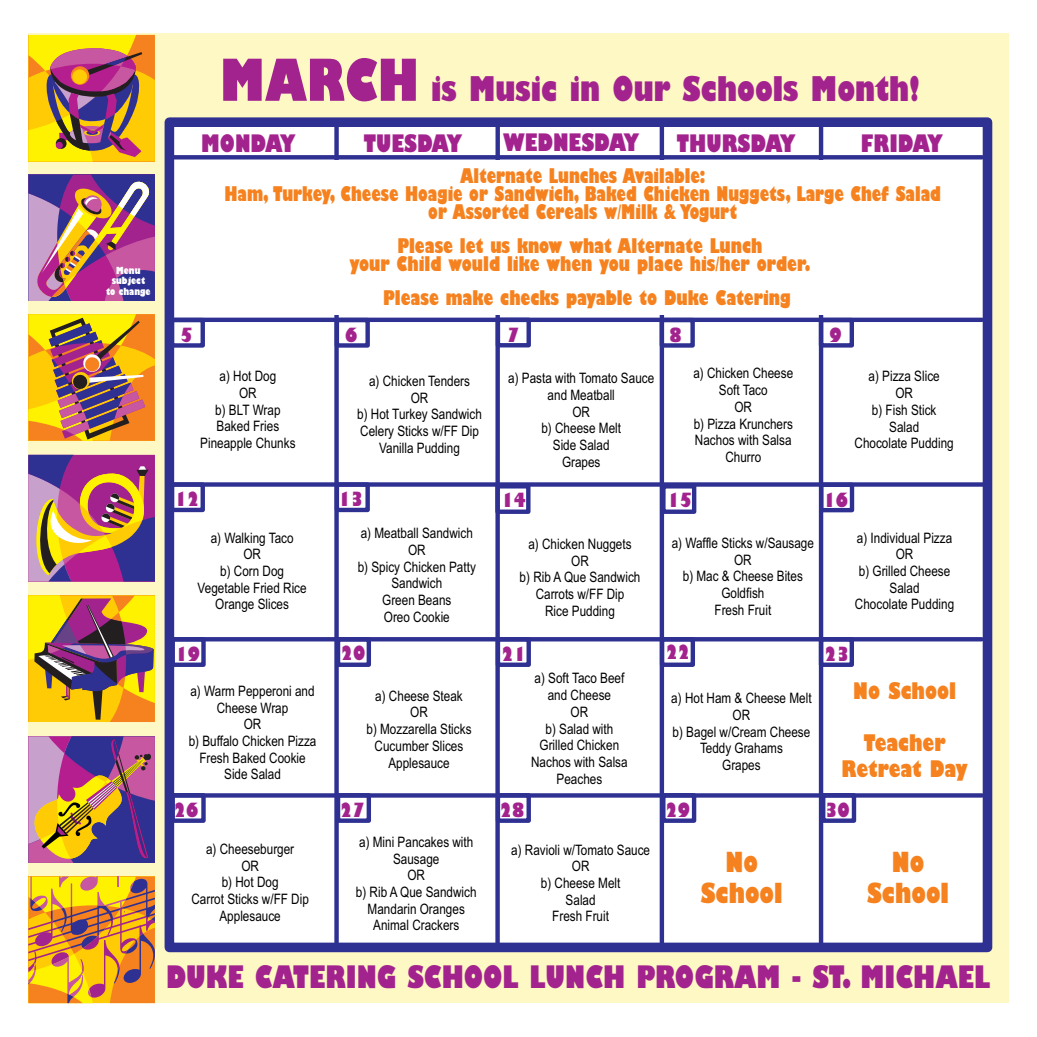
<style>
.page{position:relative;width:1037px;height:1037px;background:#fff}
.page>*{position:absolute;margin:0;border:0;box-sizing:border-box;transform-origin:0 0}
.t1{font:800 condensed 33.36px "Gill Sans";color:#a3238e;scale:1.1 1}
.t2{font:800 condensed 30.36px "Gill Sans";color:#a3238e;scale:1.1 1}
.t3{font:800 condensed 27.12px/31.2px "Gill Sans";color:#f5821f;text-align:center;scale:1.1 1}
.t4{font:800 condensed 23.6px "Gill Sans";color:#a3238e;scale:1.1 1}
.t5{font:800 condensed 22.4px/25.8px "Gill Sans";color:#f5821f;text-align:center;scale:1.1 1}
.t6{font:800 condensed 19.8px/17.6px "Gill Sans";color:#f5821f;text-align:center}
.t7{font:800 condensed 19.8px/17.6px "Gill Sans";color:#f5821f;text-align:center;scale:1.04 1}
.t8{font:800 condensed 19.2px "Gill Sans";color:#a3238e;scale:1.1 1}
.t9{font:14.4px/16.7px "Arial Narrow";color:#000;text-align:center}
.t10{font:800 condensed 9.6px/10.3px "Gill Sans";color:#fff;text-align:center;scale:1.1 1}
.s1{font-size:56.52px}
</style>
<div class="page">
<div style="left:28px;top:34px;width:981px;height:969px;background:#fef8c5"></div>
<svg style="left:28px;top:35px;width:127px;height:126px;background:#c28b3d"></svg>
<svg style="left:71px;top:66px;width:18px;height:19px"></svg>
<div style="left:72px;top:69px;width:15px;height:15px;background:#ffcb04;border-radius:50%"></div>
<svg style="left:28px;top:455px;width:127px;height:126px;background:#a46574"></svg>
<svg style="left:28px;top:876px;width:127px;height:127px;background:#da992e"></svg>
<svg style="left:28px;top:595px;width:127px;height:127px;background:#b98a39"></svg>
<svg style="left:28px;top:174px;width:127px;height:127px;background:#9d6189"></svg>
<svg style="left:28px;top:736px;width:127px;height:127px;background:#966877"></svg>
<svg style="left:28px;top:314px;width:127px;height:127px;background:#c58a3a"></svg>
<div style="left:169px;top:122px;width:818px;height:825px;background:#fff"></div>
<div style="left:165px;top:117px;width:827px;height:835px;border:10px solid #2e3092"></div>
<div style="left:334px;top:124px;width:5px;height:822px;background:#2e3092"></div>
<svg style="left:493px;top:121px;width:9px;height:828px"></svg>
<hr style="left:660px;top:124px;width:4px;height:822px;background:#2e3092">
<hr style="left:819px;top:124px;width:4px;height:822px;background:#2e3092">
<svg style="left:171px;top:155px;width:811px;height:4px;background:#333594"></svg>
<hr style="left:171px;top:318px;width:811px;height:4px;background:#2e3092">
<div style="left:173px;top:482px;width:811px;height:5px;background:#2e3092"></div>
<svg style="left:206px;top:793px;width:776px;height:4px;background:#3a3c98"></svg>
<svg style="left:206px;top:637px;width:775px;height:4px;background:#313393"></svg>
<div style="left:170px;top:318px;width:35px;height:30px;border:4px solid #2e3092"></div>
<div style="left:335px;top:318px;width:35px;height:30px;border:4px solid #2e3092"></div>
<div style="left:496px;top:318px;width:35px;height:29px;border:4px solid #2e3092"></div>
<div style="left:660px;top:318px;width:35px;height:30px;border:4px solid #2e3092"></div>
<div style="left:819px;top:318px;width:35px;height:30px;border:4px solid #2e3092"></div>
<div style="left:170px;top:482px;width:35px;height:30px;border:4px solid #2e3092"></div>
<div style="left:335px;top:482px;width:35px;height:30px;border:4px solid #2e3092"></div>
<div style="left:661px;top:484px;width:35px;height:30px;border:4px solid #2e3092"></div>
<div style="left:819px;top:482px;width:35px;height:30px;border:4px solid #2e3092"></div>
<div style="left:170px;top:637px;width:36px;height:30px;border:4px solid #2e3092"></div>
<div style="left:336px;top:637px;width:35px;height:30px;border:4px solid #2e3092"></div>
<div style="left:496px;top:637px;width:35px;height:30px;border:4px solid #2e3092"></div>
<div style="left:660px;top:637px;width:35px;height:30px;border:4px solid #2e3092"></div>
<div style="left:819px;top:637px;width:35px;height:30px;border:4px solid #2e3092"></div>
<div style="left:170px;top:793px;width:36px;height:30px;border:4px solid #2e3092"></div>
<div style="left:336px;top:793px;width:35px;height:30px;border:4px solid #2e3092"></div>
<div style="left:496px;top:793px;width:35px;height:30px;border:4px solid #2e3092"></div>
<div style="left:302px;top:160px;width:549px;height:155px;background:#fff"></div>
<div style="left:661px;top:793px;width:35px;height:30px;border:4px solid #2e3092"></div>
<div style="left:821px;top:793px;width:35px;height:30px;border:4px solid #2e3092"></div>
<div style="left:495px;top:484px;width:35px;height:30px;border:4px solid #2e3092"></div>
<p class="t10" style="left:106px;top:266px;width:42px">Menu subject to change</p>
<h1 class="t1" style="left:220px;top:68px;width:637px"><span class="s1">MARCH</span> is Music in Our Schools Month!</h1>
<h3 class="t4" style="left:201px;top:129px;width:88px">MONDAY</h3>
<h3 class="t4" style="left:364px;top:128px;width:91px">TUESDAY</h3>
<h3 class="t4" style="left:503px;top:128px;width:126px">WEDNESDAY</h3>
<h3 class="t4" style="left:677px;top:128px;width:110px">THURSDAY</h3>
<h3 class="t4" style="left:861px;top:128px;width:76px">FRIDAY</h3>
<h3 class="t6" style="left:224px;top:168px;width:718px">Alternate Lunches Available:<br>Ham, Turkey, Cheese Hoagie or Sandwich, Baked Chicken Nuggets, Large Chef Salad or Assorted Cereals w/Milk &amp; Yogurt</h3>
<h3 class="t7" style="left:349px;top:238px;width:445px">Please let us know what Alternate Lunch<br>your Child would like when you place his/her order.</h3>
<h3 class="t7" style="left:383px;top:290px;width:393px">Please make checks payable to Duke Catering</h3>
<h3 class="t8" style="left:180px;top:322px;width:13px">5</h3>
<h3 class="t8" style="left:507px;top:323px;width:13px">7</h3>
<h3 class="t8" style="left:669px;top:323px;width:13px">8</h3>
<h3 class="t8" style="left:829px;top:323px;width:13px">9</h3>
<h3 class="t8" style="left:345px;top:323px;width:13px">6</h3>
<p class="t9" style="left:200px;top:367px;width:97px">a) Hot Dog<br>OR<br>b) BLT Wrap<br>Baked Fries<br>Pineapple Chunks</p>
<p class="t9" style="left:357px;top:372px;width:126px">a) Chicken Tenders<br>OR<br>b) Hot Turkey Sandwich<br>Celery Sticks w/FF Dip<br>Vanilla Pudding</p>
<p class="t9" style="left:508px;top:369px;width:148px">a) Pasta with Tomato Sauce and Meatball<br>OR<br>b) Cheese Melt<br>Side Salad<br>Grapes</p>
<p class="t9" style="left:693px;top:364px;width:101px">a) Chicken Cheese<br>Soft Taco<br>OR<br>b) Pizza Krunchers<br>Nachos with Salsa<br>Churro</p>
<p class="t9" style="left:854px;top:367px;width:101px">a) Pizza Slice<br>OR<br>b) Fish Stick<br>Salad<br>Chocolate Pudding</p>
<h3 class="t8" style="left:175px;top:487px;width:24px">12</h3>
<h3 class="t8" style="left:338px;top:487px;width:24px">13</h3>
<h3 class="t8" style="left:667px;top:488px;width:24px">15</h3>
<h3 class="t8" style="left:823px;top:487px;width:24px">16</h3>
<h3 class="t8" style="left:502px;top:488px;width:24px">14</h3>
<p class="t9" style="left:198px;top:529px;width:110px">a) Walking Taco<br>OR<br>b) Corn Dog<br>Vegetable Fried Rice<br>Orange Slices</p>
<p class="t9" style="left:358px;top:524px;width:120px">a) Meatball Sandwich<br>OR<br>b) Spicy Chicken Patty<br>Sandwich<br>Green Beans<br>Oreo Cookie</p>
<p class="t9" style="left:520px;top:535px;width:122px">a) Chicken Nuggets<br>OR<br>b) Rib A Que Sandwich<br>Carrots w/FF Dip<br>Rice Pudding</p>
<p class="t9" style="left:672px;top:534px;width:144px">a) Waffle Sticks w/Sausage<br>OR<br>b) Mac &amp; Cheese Bites<br>Goldfish<br>Fresh Fruit</p>
<p class="t9" style="left:855px;top:529px;width:101px">a) Individual Pizza<br>OR<br>b) Grilled Cheese<br>Salad<br>Chocolate Pudding</p>
<h3 class="t8" style="left:175px;top:641px;width:24px">19</h3>
<h3 class="t8" style="left:341px;top:641px;width:24px">20</h3>
<h3 class="t8" style="left:501px;top:642px;width:24px">21</h3>
<h3 class="t8" style="left:666px;top:640px;width:24px">22</h3>
<h3 class="t8" style="left:824px;top:642px;width:24px">23</h3>
<p class="t9" style="left:189px;top:682px;width:129px">a) Warm Pepperoni and<br>Cheese Wrap<br>OR<br>b) Buffalo Chicken Pizza<br>Fresh Baked Cookie<br>Side Salad</p>
<p class="t9" style="left:366px;top:687px;width:107px">a) Cheese Steak<br>OR<br>b) Mozzarella Sticks<br>Cucumber Slices<br>Applesauce</p>
<p class="t9" style="left:531px;top:669px;width:98px">a) Soft Taco Beef and Cheese<br>OR<br>b) Salad with<br>Grilled Chicken<br>Nachos with Salsa<br>Peaches</p>
<p class="t9" style="left:671px;top:689px;width:142px">a) Hot Ham &amp; Cheese Melt<br>OR<br>b) Bagel w/Cream Cheese<br>Teddy Grahams<br>Grapes</p>
<h3 class="t5" style="left:853px;top:679px;width:95px">No School</h3>
<h3 class="t5" style="left:841px;top:731px;width:116px">Teacher<br>Retreat Day</h3>
<h3 class="t8" style="left:174px;top:798px;width:24px">26</h3>
<h3 class="t8" style="left:340px;top:798px;width:24px">27</h3>
<h3 class="t8" style="left:500px;top:798px;width:24px">28</h3>
<h3 class="t8" style="left:665px;top:798px;width:24px">29</h3>
<h3 class="t8" style="left:825px;top:798px;width:24px">30</h3>
<p class="t9" style="left:356px;top:833px;width:122px">a) Mini Pancakes with<br>Sausage<br>OR<br>b) Rib A Que Sandwich<br>Mandarin Oranges<br>Animal Crackers</p>
<p class="t9" style="left:191px;top:840px;width:119px">a) Cheeseburger<br>OR<br>b) Hot Dog<br>Carrot Sticks w/FF Dip<br>Applesauce</p>
<p class="t9" style="left:511px;top:840px;width:140px">a) Ravioli w/Tomato Sauce<br>OR<br>b) Cheese Melt<br>Salad<br>Fresh Fruit</p>
<h3 class="t3" style="left:701px;top:847px;width:76px">No<br>School</h3>
<h3 class="t3" style="left:867px;top:847px;width:76px">No<br>School</h3>
<h2 class="t2" style="left:166px;top:958px;width:750px">DUKE CATERING SCHOOL LUNCH PROGRAM - ST. MICHAEL</h2>
</div>
